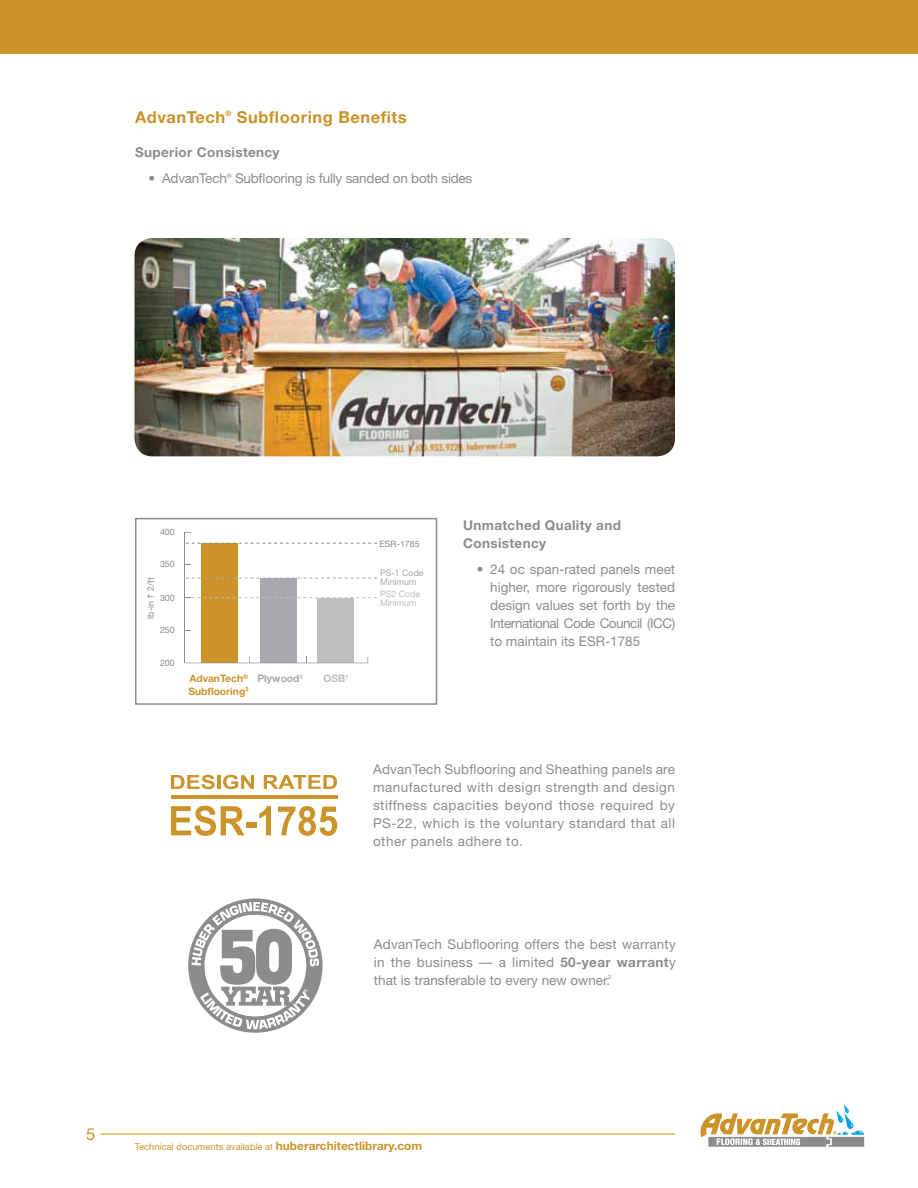
<style>
.page{position:relative;width:918px;height:1188px;background:#fff}
.page>*{position:absolute;margin:0;border:0;box-sizing:border-box;transform-origin:0 0}
.t1{font:700 16.5px "Helvetica Neue";letter-spacing:.03em;color:#cb9329}
.t2{font:16.5px "Helvetica Neue";color:#cb9329}
.t3{font:13.5px/18px "Helvetica Neue";color:#8a8c8e;text-align:justify}
.t4{font:700 13.5px/18px "Helvetica Neue";letter-spacing:.025em;color:#8a8c8e}
.t5{font:700 10.35px/12.3px "Helvetica Neue";color:#cb9329}
.t6{font:700 10.35px "Helvetica Neue";color:#a7a9ac}
.t7{font:700 10.35px "Helvetica Neue";color:#bcbec0}
.t8{font:9.3px "Helvetica Neue";letter-spacing:.005em;color:#cb9329}
.t9{font:8.85px "Helvetica Neue";color:#8a8c8e}
.t10{font:8.85px/8.9px "Helvetica Neue";color:#a7a9ac}
.t11{font:8.85px/8.9px "Helvetica Neue";color:#bcbec0}
.t12{font:700 7.35px "Helvetica Neue";color:#cb9329}
.s1{font-weight:700}
.s2{font-weight:700;font-size:11.85px}
</style>
<div class="page">
<hr style="left:101px;top:1133px;width:573px;height:2px;background:#d5a10f">
<svg style="left:700px;top:1104px;width:164px;height:43px"></svg>
<div style="left:0;top:0;width:918px;height:54px;background:#cb9329"></div>
<div style="left:201px;top:544px;width:37px;height:119px;background:#cb9329"></div>
<div style="left:260px;top:578px;width:37px;height:85px;background:#a7a9ac"></div>
<div style="left:317px;top:598px;width:37px;height:65px;background:#bcbec0"></div>
<hr style="left:184px;top:532px;width:1px;height:131px;background:#8a8c8e">
<svg style="left:185px;top:657px;width:183px;height:6px"></svg>
<svg style="left:186px;top:578px;width:191px;height:1px"></svg>
<svg style="left:186px;top:543px;width:191px;height:1px"></svg>
<svg style="left:185px;top:597px;width:192px;height:1px"></svg>
<div style="left:135px;top:518px;width:302px;height:187px;border:2px solid #8a8c8e"></div>
<img style="left:135px;top:238px;width:540px;height:218px">
<hr style="left:171px;top:795px;width:166px;height:4px;background:#cb9329">
<svg style="left:171px;top:775px;width:44px;height:14px"></svg>
<hr style="left:217px;top:775px;width:4px;height:14px;background:#cb9329">
<svg style="left:223px;top:775px;width:31px;height:14px"></svg>
<svg style="left:264px;top:775px;width:73px;height:14px"></svg>
<svg style="left:171px;top:806px;width:74px;height:30px"></svg>
<div style="left:246px;top:822px;width:10px;height:6px;background:#cb9329"></div>
<svg style="left:259px;top:806px;width:12px;height:29px"></svg>
<svg style="left:278px;top:806px;width:59px;height:30px"></svg>
<svg style="left:188px;top:898px;width:135px;height:135px"></svg>
<p class="t1" style="left:135px;top:107px;width:92px">AdvanTech</p>
<p class="t12" style="left:226px;top:109px;width:7px">®</p>
<p class="t1" style="left:237px;top:107px;width:171px">Subflooring Benefits</p>
<p class="t4" style="left:135px;top:143px;width:146px">Superior Consistency</p>
<p class="t3" style="left:148px;top:169px;width:325px">• AdvanTech<sup>®</sup> Subflooring is fully sanded on both sides</p>
<p class="t9" style="left:160px;top:527px;width:16px">400</p>
<p class="t9" style="left:160px;top:559px;width:16px">350</p>
<p class="t9" style="left:160px;top:592px;width:16px">300</p>
<p class="t9" style="left:160px;top:625px;width:16px">250</p>
<p class="t9" style="left:160px;top:658px;width:16px">200</p>
<p class="t9" style="left:145px;top:619px;width:42px;rotate:-90deg">lb-in 2/ft</p>
<p class="t5" style="left:189px;top:672px;width:62px">AdvanTech<sup>®<br></sup>Subflooring<sup>3</sup></p>
<p class="t6" style="left:257px;top:672px;width:47px">Plywood<sup>1</sup></p>
<p class="t7" style="left:323px;top:672px;width:27px">OSB<sup>1</sup></p>
<p class="t9" style="left:379px;top:538px;width:42px">ESR-1785</p>
<p class="t10" style="left:380px;top:569px;width:45px">PS-1 Code<br>Minimum</p>
<p class="t11" style="left:380px;top:590px;width:42px">PS2 Code<br>Minimum</p>
<p class="t4" style="left:463px;top:516px;width:159px">Unmatched Quality and<br>Consistency</p>
<p class="t3" style="left:490px;top:560px;width:186px;text-indent:-14px">• 24 oc span-rated panels meet higher, more rigorously tested design values set forth by the International Code Council (ICC) to maintain its ESR-1785</p>
<p class="t3" style="left:373px;top:760px;width:303px">AdvanTech Subflooring and Sheathing panels are manufactured with design strength and design stiffness capacities beyond those required by PS-22, which is the voluntary standard that all other panels adhere to.</p>
<p class="t3" style="left:374px;top:935px;width:303px">AdvanTech Subflooring offers the best warranty in the business — a limited <span class="s1">50-year warrant</span>y that is transferable to every new owner.<sup>2</sup></p>
<p class="t2" style="left:86px;top:1124px;width:11px">5</p>
<p class="t8" style="left:135px;top:1142px;width:289px">Technical documents available at <span class="s2">huberarchitectlibrary.com</span></p>
</div>
